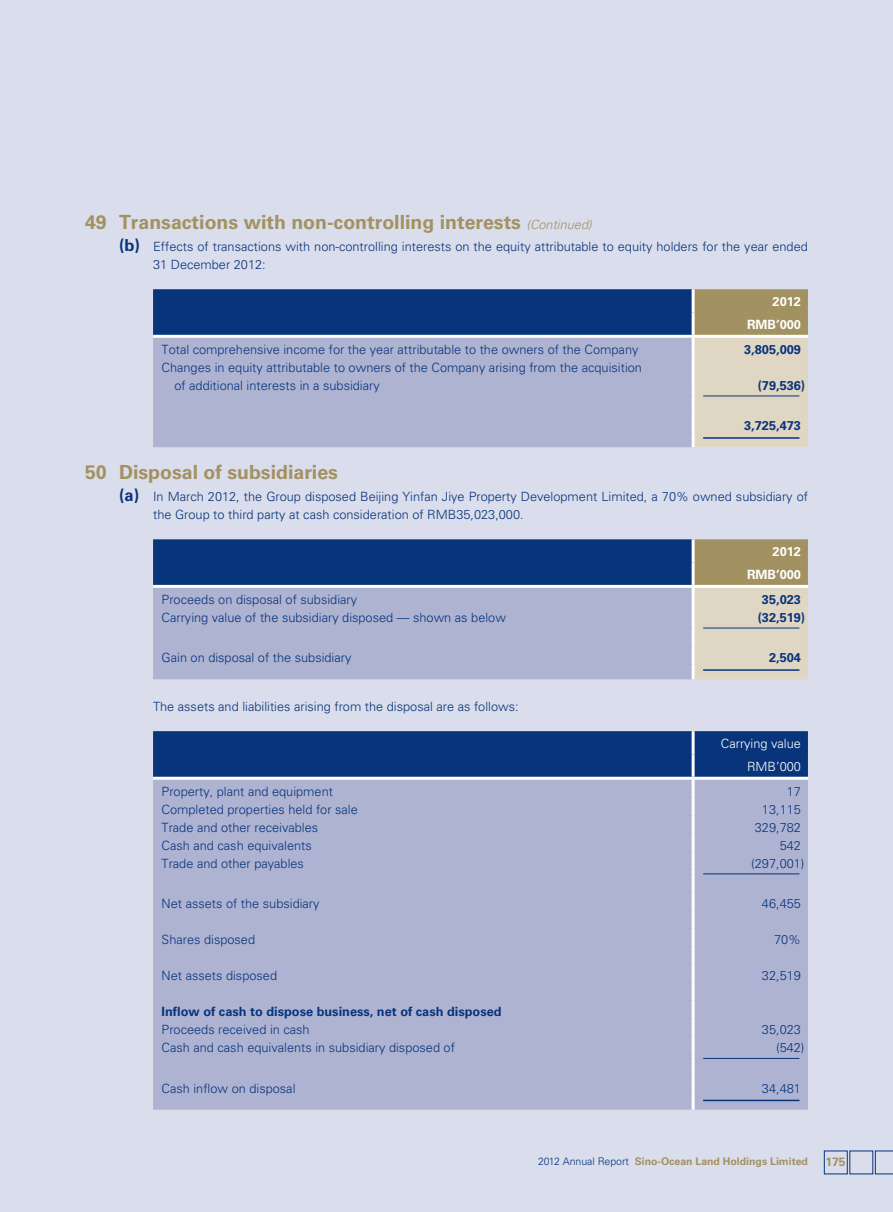
<style>
.page{position:relative;width:893px;height:1212px;background:#daddeb}
.page>*{position:absolute;margin:0;border:0;box-sizing:border-box;transform-origin:0 0}
.t1{font:700 19.5px "Univers LT Std";color:#a29161}
.t2{font:300 12.75px/18px "Univers LT Std";color:#08347b}
.t3{font:700 12.75px "Univers LT Std";color:#08347b}
.t4{font:700 12.75px/23.1px "Univers LT Std";color:#fff;text-align:right}
.t5{font:300 12.75px/23.1px "Univers LT Std";color:#fff;text-align:right}
.t6{font:700 12px "Univers LT Std";color:#a29161}
.t7{font:700 10.5px "Univers LT Std";color:#a29161}
.s1{font-weight:300;font-style:italic;font-size:12.75px}
.s2{font-weight:700;font-size:16.5px}
.s3{font-weight:300;color:#08347b}
</style>
<div class="page">
<svg style="left:875px;top:1151px;width:18px;height:23px"></svg>
<svg style="left:153px;top:289px;width:655px;height:158px;background:#8d98b7"></svg>
<hr style="left:692px;top:432px;width:3px;height:15px;background:#fff">
<hr style="left:703px;top:396px;width:96px;height:1px;background:#08347b">
<hr style="left:703px;top:437px;width:96px;height:2px;background:#08347b">
<svg style="left:153px;top:539px;width:655px;height:140px;background:#8894b3"></svg>
<hr style="left:692px;top:664px;width:3px;height:15px;background:#fff">
<hr style="left:703px;top:628px;width:96px;height:1px;background:#08347b">
<hr style="left:703px;top:669px;width:96px;height:2px;background:#08347b">
<div style="left:153px;top:731px;width:655px;height:46px;background:#08347b"></div>
<div style="left:153px;top:780px;width:655px;height:330px;background:#aeb3d2"></div>
<hr style="left:692px;top:780px;width:3px;height:18px;background:#fff">
<hr style="left:692px;top:798px;width:3px;height:18px;background:#fff">
<hr style="left:692px;top:816px;width:3px;height:18px;background:#fff">
<hr style="left:692px;top:834px;width:3px;height:18px;background:#fff">
<hr style="left:692px;top:852px;width:3px;height:18px;background:#fff">
<hr style="left:692px;top:874px;width:3px;height:18px;background:#fff">
<hr style="left:692px;top:892px;width:3px;height:18px;background:#fff">
<hr style="left:692px;top:910px;width:3px;height:18px;background:#fff">
<hr style="left:692px;top:928px;width:3px;height:18px;background:#fff">
<hr style="left:692px;top:946px;width:3px;height:18px;background:#fff">
<hr style="left:692px;top:964px;width:3px;height:18px;background:#fff">
<hr style="left:692px;top:982px;width:3px;height:18px;background:#fff">
<hr style="left:692px;top:1000px;width:3px;height:18px;background:#fff">
<hr style="left:692px;top:1018px;width:3px;height:18px;background:#fff">
<hr style="left:692px;top:1036px;width:3px;height:18px;background:#fff">
<hr style="left:692px;top:1059px;width:3px;height:18px;background:#fff">
<hr style="left:692px;top:1077px;width:3px;height:18px;background:#fff">
<hr style="left:692px;top:731px;width:3px;height:23px;background:#fff">
<hr style="left:692px;top:754px;width:3px;height:23px;background:#fff">
<hr style="left:153px;top:777px;width:540px;height:3px;background:#fff">
<hr style="left:693px;top:777px;width:115px;height:3px;background:#fff">
<svg style="left:692px;top:870px;width:3px;height:4px"></svg>
<svg style="left:692px;top:1054px;width:3px;height:5px"></svg>
<hr style="left:692px;top:1095px;width:3px;height:15px;background:#fff">
<hr style="left:703px;top:873px;width:96px;height:1px;background:#08347b">
<hr style="left:703px;top:1058px;width:96px;height:1px;background:#08347b">
<hr style="left:703px;top:1100px;width:96px;height:1px;background:#08347b">
<h1 class="t1" style="left:85px;top:210px;width:508px">49 Transactions with non-controlling interests <span class="s1">(Continued)</span></h1>
<p class="t2" style="left:153px;top:238px;width:656px;text-indent:-34px"><span class="s2">(b)</span> Effects of transactions with non-controlling interests on the equity attributable to equity holders for the year ended<br>31 December 2012:</p>
<p class="t4" style="left:747px;top:290px;width:55px">2012<br>RMB’000</p>
<p class="t2" style="left:162px;top:340px;width:478px">Total comprehensive income for the year attributable to the owners of the Company</p>
<p class="t3" style="left:744px;top:342px;width:58px">3,805,009</p>
<p class="t2" style="left:174px;top:358px;width:469px;text-indent:-13px">Changes in equity attributable to owners of the Company arising from the acquisition of additional interests in a subsidiary</p>
<p class="t3" style="left:758px;top:378px;width:49px">(79,536)</p>
<p class="t3" style="left:744px;top:418px;width:58px">3,725,473</p>
<h1 class="t1" style="left:85px;top:461px;width:254px">50 Disposal of subsidiaries</h1>
<p class="t2" style="left:153px;top:488px;width:656px;text-indent:-34px"><span class="s2">(a)</span> In March 2012, the Group disposed Beijing Yinfan Jiye Property Development Limited, a 70% owned subsidiary of the Group to third party at cash consideration of RMB35,023,000.</p>
<p class="t4" style="left:747px;top:540px;width:55px">2012<br>RMB’000</p>
<p class="t2" style="left:162px;top:590px;width:197px">Proceeds on disposal of subsidiary</p>
<p class="t3" style="left:762px;top:592px;width:40px">35,023</p>
<p class="t2" style="left:162px;top:608px;width:346px">Carrying value of the subsidiary disposed — shown as below</p>
<p class="t3" style="left:758px;top:610px;width:49px">(32,519)</p>
<p class="t2" style="left:162px;top:649px;width:191px">Gain on disposal of the subsidiary</p>
<p class="t3" style="left:769px;top:650px;width:33px">2,504</p>
<p class="t2" style="left:153px;top:697px;width:367px">The assets and liabilities arising from the disposal are as follows:</p>
<p class="t5" style="left:721px;top:732px;width:82px">Carrying value<br>RMB’000</p>
<p class="t2" style="left:162px;top:782px;width:173px">Property, plant and equipment</p>
<p class="t2" style="left:787px;top:782px;width:16px">17</p>
<p class="t2" style="left:162px;top:800px;width:198px">Completed properties held for sale</p>
<p class="t2" style="left:762px;top:800px;width:40px">13,115</p>
<p class="t2" style="left:162px;top:818px;width:158px">Trade and other receivables</p>
<p class="t2" style="left:755px;top:818px;width:48px">329,782</p>
<p class="t2" style="left:162px;top:836px;width:152px">Cash and cash equivalents</p>
<p class="t2" style="left:780px;top:836px;width:23px">542</p>
<p class="t2" style="left:162px;top:854px;width:144px">Trade and other payables</p>
<p class="t2" style="left:751px;top:854px;width:55px">(297,001)</p>
<p class="t2" style="left:162px;top:894px;width:159px">Net assets of the subsidiary</p>
<p class="t2" style="left:762px;top:894px;width:40px">46,455</p>
<p class="t2" style="left:162px;top:930px;width:95px">Shares disposed</p>
<p class="t2" style="left:774px;top:930px;width:28px">70%</p>
<p class="t2" style="left:162px;top:966px;width:117px">Net assets disposed</p>
<p class="t2" style="left:762px;top:966px;width:40px">32,519</p>
<p class="t3" style="left:162px;top:1004px;width:342px">Inflow of cash to dispose business, net of cash disposed</p>
<p class="t2" style="left:162px;top:1020px;width:150px">Proceeds received in cash</p>
<p class="t2" style="left:762px;top:1020px;width:40px">35,023</p>
<p class="t2" style="left:162px;top:1038px;width:295px">Cash and cash equivalents in subsidiary disposed of</p>
<p class="t2" style="left:776px;top:1038px;width:30px">(542)</p>
<p class="t2" style="left:162px;top:1079px;width:135px">Cash inflow on disposal</p>
<p class="t2" style="left:762px;top:1079px;width:40px">34,481</p>
<p class="t7" style="left:538px;top:1155px;width:271px"><span class="s3">2012 Annual Report</span> Sino-Ocean Land Holdings Limited</p>
<p class="t6" style="left:825px;top:1155px;width:22px">175</p>
</div>
